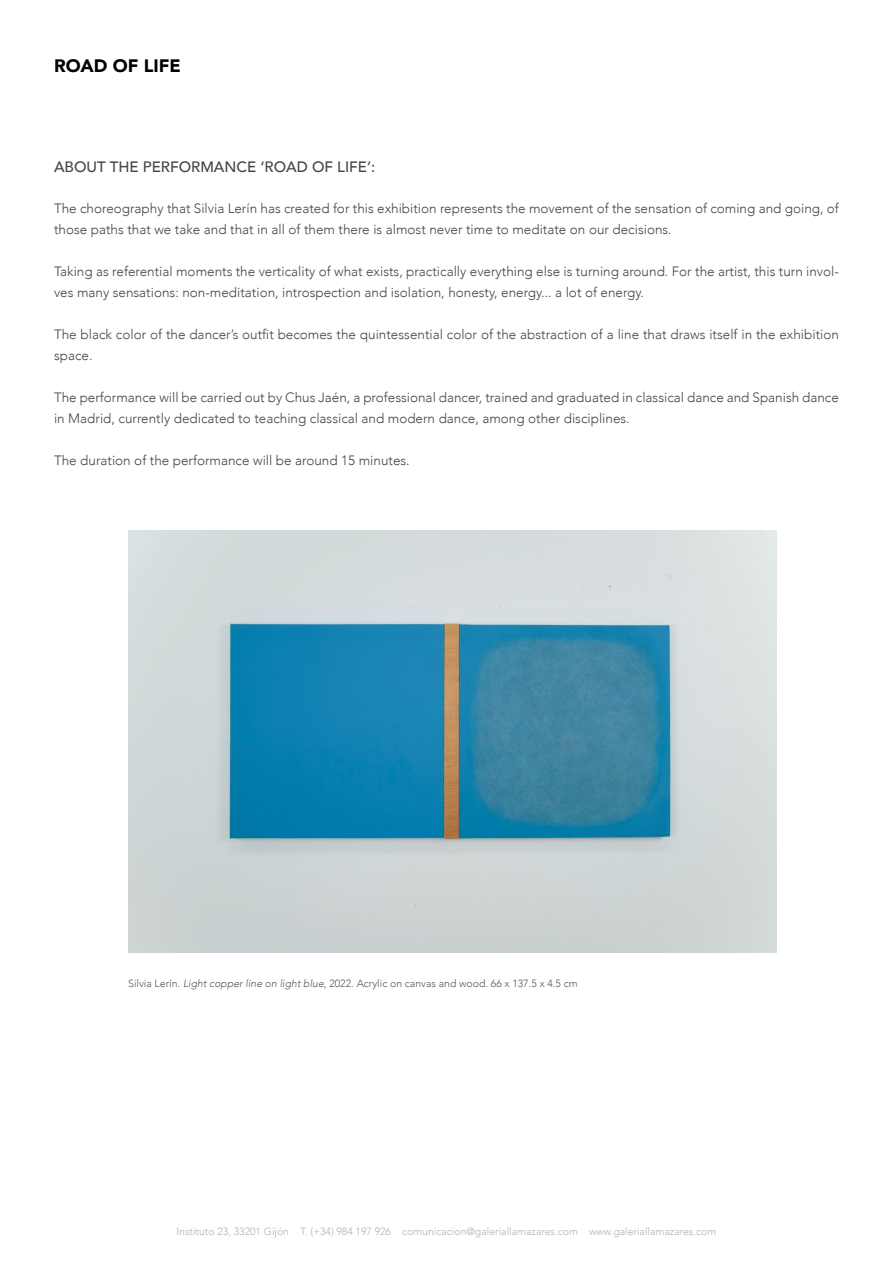
<style>
.page{position:relative;width:893px;height:1263px;background:#fff}
.page>*{position:absolute;margin:0;border:0;box-sizing:border-box;transform-origin:0 0}
.t1{font:900 18px "Avenir";color:#000}
.t2{font:500 15px "Avenir";color:#464545}
.t3{font:300 13.5px/21px "Avenir";color:#464545}
.t4{font:300 10.5px "Avenir";color:#b3b2b2}
.t5{font:300 10.5px "Avenir";color:#575756}
.s1{font-style:italic}
</style>
<div class="page">
<img style="left:128px;top:530px;width:649px;height:422px">
<h1 class="t1" style="left:54px;top:50px;width:128px">ROAD OF LIFE</h1>
<p class="t2" style="left:54px;top:154px;width:323px">ABOUT THE PERFORMANCE ‘ROAD OF LIFE’:</p>
<p class="t3" style="left:54px;top:198px;width:786px">The choreography that Silvia Lerín has created for this exhibition represents the movement of the sensation of coming and going, of those paths that we take and that in all of them there is almost never time to meditate on our decisions.</p>
<p class="t3" style="left:54px;top:261px;width:786px">Taking as referential moments the verticality of what exists, practically everything else is turning around. For the artist, this turn invol&shy;ves many sensations: non-meditation, introspection and isolation, honesty, energy... a lot of energy.</p>
<p class="t3" style="left:54px;top:324px;width:786px">The black color of the dancer’s outfit becomes the quintessential color of the abstraction of a line that draws itself in the exhibition space.</p>
<p class="t3" style="left:54px;top:387px;width:786px">The performance will be carried out by Chus Jaén, a professional dancer, trained and graduated in classical dance and Spanish dance in Madrid, currently dedicated to teaching classical and modern dance, among other disciplines.</p>
<p class="t3" style="left:54px;top:450px;width:357px">The duration of the performance will be around 15 minutes.</p>
<p class="t5" style="left:128px;top:977px;width:451px">Silvia Lerín. <span class="s1">Light copper line on light blue,</span> 2022. Acrylic on canvas and wood. 66 x 137.5 x 4.5 cm</p>
<p class="t4" style="left:177px;top:1225px;width:541px">Instituto 23, 33201 Gijón T. (+34) 984 197 926 comunicacion@galeriallamazares.com www.galeriallamazares.com</p>
</div>
